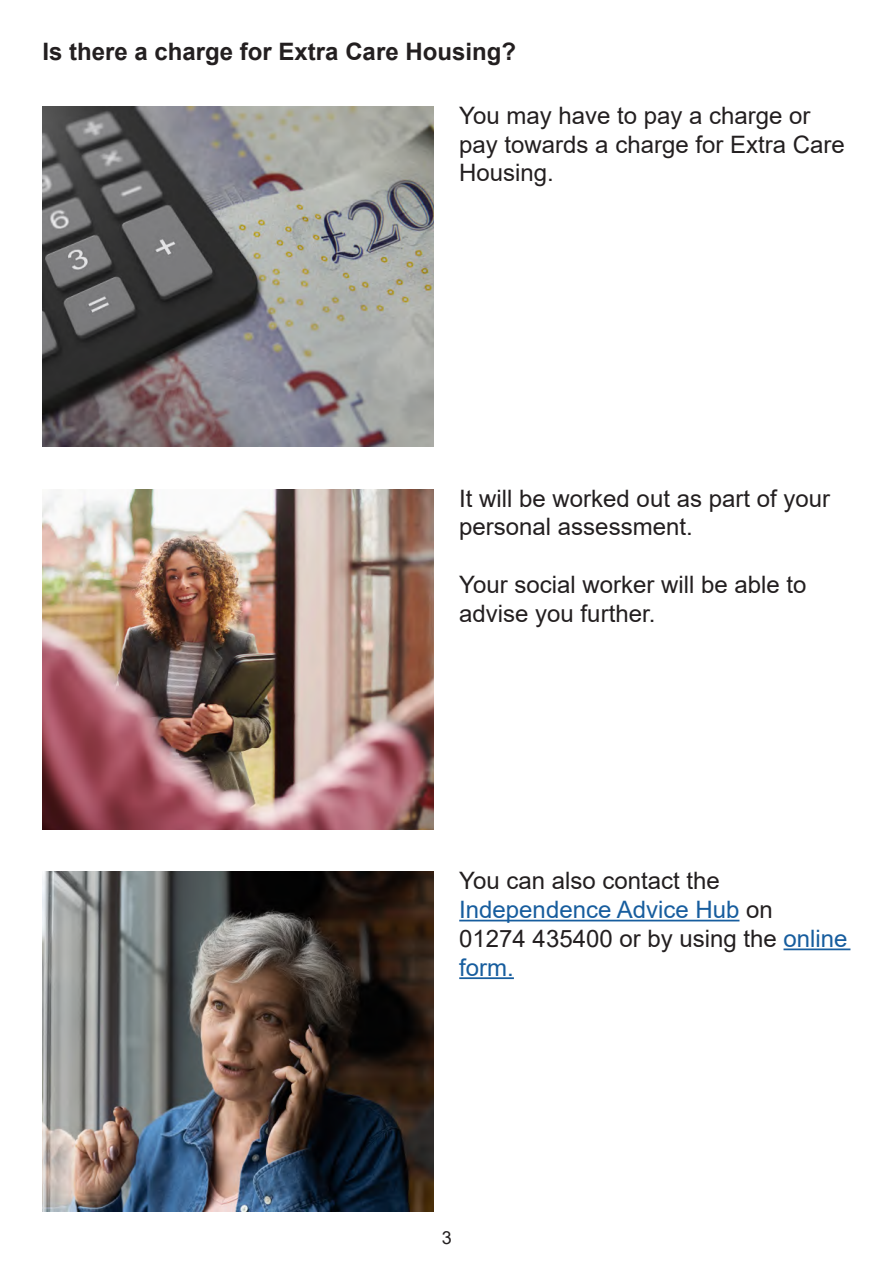
<style>
.page{position:relative;width:893px;height:1263px;background:#fff}
.page>*{position:absolute;margin:0;border:0;box-sizing:border-box;transform-origin:0 0}
.t1{font:24px/28.8px "Arial";color:#231f20}
.t2{font:700 24px "Arial";color:#231f20}
.t3{font:24px "Arial";color:#175d9e}
.t4{font:18px "Arial";color:#231f20}
.s1{color:#231f20}
.s2{color:#175d9e}
</style>
<div class="page">
<img style="left:43px;top:106px;width:391px;height:340px">
<img style="left:43px;top:489px;width:391px;height:340px">
<img style="left:43px;top:872px;width:391px;height:340px">
<hr style="left:459px;top:920px;width:280px;height:1px;background:#175d9e">
<hr style="left:783px;top:948px;width:67px;height:2px;background:#175d9e">
<hr style="left:459px;top:977px;width:55px;height:2px;background:#175d9e">
<p class="t2" style="left:43px;top:35px;width:475px">Is there a charge for Extra Care Housing?</p>
<p class="t1" style="left:459px;top:101px;width:387px">You may have to pay a charge or pay towards a charge for Extra Care<br>Housing.</p>
<p class="t1" style="left:459px;top:483px;width:372px">It will be worked out as part of your personal assessment.</p>
<p class="t1" style="left:459px;top:570px;width:349px">Your social worker will be able to advise you further.</p>
<p class="t1" style="left:459px;top:866px;width:262px">You can also contact the</p>
<p class="t3" style="left:459px;top:893px;width:315px">Independence Advice Hub <span class="s1">on</span></p>
<p class="t1" style="left:459px;top:924px;width:390px">01274 435400 or by using the <span class="s2">online form.</span></p>
<p class="t4" style="left:442px;top:1225px;width:12px">3</p>
</div>
